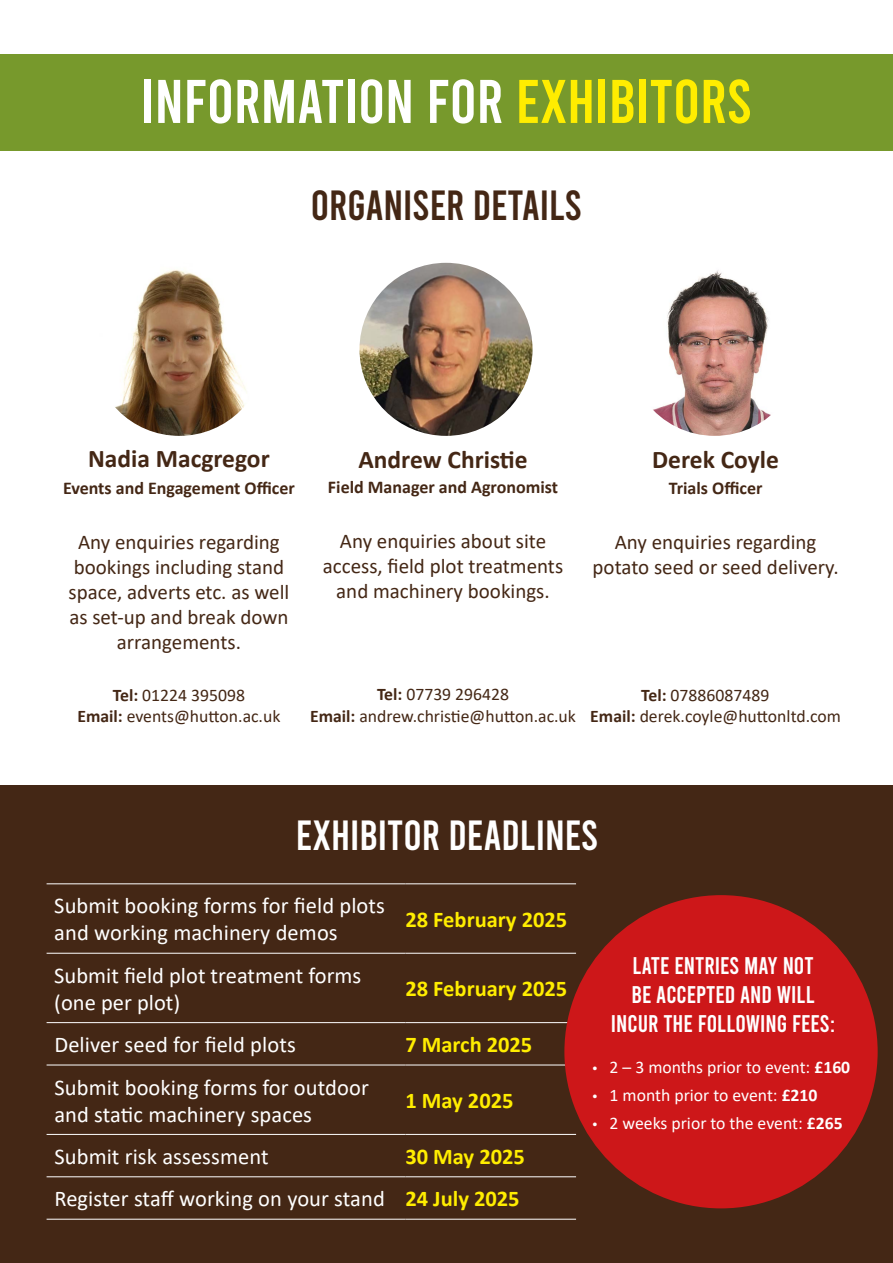
<style>
.page{position:relative;width:893px;height:1263px;background:#fff}
.page>*{position:absolute;margin:0;border:0;box-sizing:border-box;transform-origin:0 0}
.t1{font:61.5px "Bebas";color:#ffed00}
.t2{font:61.5px "Bebas";color:#fff}
.t3{font:42px "Bebas";color:#fff}
.t4{font:42px "Bebas";color:#442715}
.t5{font:700 25.5px "Calibri";color:#442715}
.t6{font:24px "Bebas";color:#fff}
.t7{font:22.5px/27px "Calibri";letter-spacing:.005em;color:#fff}
.t8{font:700 22.5px "Calibri";color:#ffed00}
.t9{font:21px/25.2px "Calibri";color:#442715;text-align:center}
.t10{font:700 18px "Calibri";color:#442715}
.t11{font:17.7px/21.3px "Calibri";color:#442715;text-align:center}
.t12{font:17.7px "Calibri";color:#fff}
.s1{color:#fff}
.s2{font-weight:700}
.s3{font-weight:700;color:#ffed00}
.s4{font-family:"Myriad Pro"}
</style>
<div class="page">
<div style="left:0;top:54px;width:893px;height:96px;background:#77992c"></div>
<img style="left:93px;top:263px;width:173px;height:173px;border-radius:87px">
<img style="left:359px;top:263px;width:173px;height:173px;border-radius:87px">
<img style="left:653px;top:270px;width:118px;height:166px">
<div style="left:0;top:785px;width:893px;height:478px;background:#442715"></div>
<hr style="left:47px;top:883px;width:358px;height:1px;background:#fff">
<hr style="left:405px;top:883px;width:171px;height:1px;background:#fff">
<hr style="left:47px;top:953px;width:358px;height:1px;background:#fff">
<hr style="left:405px;top:953px;width:171px;height:1px;background:#fff">
<hr style="left:47px;top:1022px;width:358px;height:1px;background:#fff">
<hr style="left:405px;top:1022px;width:171px;height:1px;background:#fff">
<hr style="left:47px;top:1065px;width:358px;height:1px;background:#fff">
<hr style="left:405px;top:1065px;width:171px;height:1px;background:#fff">
<hr style="left:47px;top:1134px;width:358px;height:1px;background:#fff">
<hr style="left:405px;top:1134px;width:171px;height:1px;background:#fff">
<hr style="left:47px;top:1176px;width:358px;height:1px;background:#fff">
<hr style="left:405px;top:1176px;width:171px;height:1px;background:#fff">
<hr style="left:47px;top:1219px;width:358px;height:1px;background:#fff">
<hr style="left:405px;top:1219px;width:171px;height:1px;background:#fff">
<div style="left:564px;top:895px;width:314px;height:313px;background:#cd1719;border-radius:50%"></div>
<h1 class="t2" style="left:141px;top:71px;width:26px">INFORMATION</h1>
<h1 class="t1" style="left:426px;top:71px;width:138px"><span class="s1">FOR</span> EXHIBITOR</h1>
<h1 class="t1" style="left:727px;top:71px;width:27px">S</h1>
<h2 class="t4" style="left:311px;top:184px;width:270px">ORGANISER DETAILS</h2>
<p class="t5" style="left:88px;top:440px;width:183px">Nadia Macgregor</p>
<p class="t10" style="left:63px;top:475px;width:233px">Events and Engagement Officer</p>
<p class="t9" style="left:69px;top:529px;width:222px">Any enquiries regarding bookings including stand space, adverts etc. as well as set-up and break down arrangements.</p>
<p class="t11" style="left:77px;top:683px;width:205px"><span class="s2">Tel:</span> 01224 395098<br><span class="s2">Email:</span> events@hutton.ac.uk</p>
<p class="t5" style="left:358px;top:441px;width:171px">Andrew Christie</p>
<p class="t10" style="left:328px;top:474px;width:232px">Field Manager and Agronomist</p>
<p class="t9" style="left:323px;top:528px;width:242px">Any enquiries about site access, field plot treatments and machinery bookings.</p>
<p class="t5" style="left:652px;top:441px;width:128px">Derek Coyle</p>
<p class="t10" style="left:669px;top:475px;width:95px">Trials Officer</p>
<p class="t9" style="left:593px;top:528px;width:248px">Any enquiries regarding potato seed or seed delivery.</p>
<p class="t11" style="left:310px;top:683px;width:267px"><span class="s2">Tel:</span> 07739 296428<br><span class="s2">Email:</span> andrew.christie@hutton.ac.uk</p>
<p class="t11" style="left:590px;top:683px;width:252px;text-align:left;text-indent:51px"><span class="s2">Tel:</span> 07886087489<br><span class="s2">Email:</span> derek.coyle@huttonltd.com</p>
<h2 class="t3" style="left:296px;top:814px;width:34px">EXHIBITOR</h2>
<h2 class="t3" style="left:449px;top:814px;width:151px">DEADLINES</h2>
<p class="t7" style="left:54px;top:892px;width:332px">Submit booking forms for field plots and working machinery demos</p>
<p class="t7" style="left:54px;top:961px;width:309px">Submit field plot treatment forms (one per plot)</p>
<p class="t8" style="left:405px;top:903px;width:163px">28 February 2025</p>
<p class="t8" style="left:405px;top:973px;width:163px">28 February 2025</p>
<p class="t7" style="left:54px;top:1031px;width:243px">Deliver seed for field plots</p>
<p class="t8" style="left:405px;top:1029px;width:128px">7 March 2025</p>
<p class="t7" style="left:54px;top:1073px;width:316px">Submit booking forms for outdoor and static machinery spaces</p>
<p class="t8" style="left:405px;top:1085px;width:110px">1 May 2025</p>
<p class="t7" style="left:54px;top:1142px;width:216px">Submit risk assessment</p>
<p class="t7" style="left:54px;top:1135px;width:472px;line-height:42.5px;text-align:right"><span class="s3">30 May 2025<br></span>Register staff working on your stand <span class="s3">24 July 2025</span></p>
<p class="t6" style="left:633px;top:954px;width:161px">LATE ENTRI ES MAY NOT</p>
<p class="t6" style="left:632px;top:983px;width:168px">BE ACCEPTED AND WILL</p>
<p class="t6" style="left:611px;top:1012px;width:97px">INCURTHE FOLLO</p>
<p class="t6" style="left:746px;top:1012px;width:91px">WING FEES:</p>
<p class="t12" style="left:593px;top:1054px;width:259px"><span class="s4">•</span> 2 – 3 months prior to event: <span class="s2">£160</span></p>
<p class="t12" style="left:593px;top:1082px;width:226px"><span class="s4">•</span> 1 month prior to event: <span class="s2">£210</span></p>
<p class="t12" style="left:593px;top:1110px;width:252px"><span class="s4">•</span> 2 weeks prior to the event: <span class="s2">£265</span></p>
</div>
